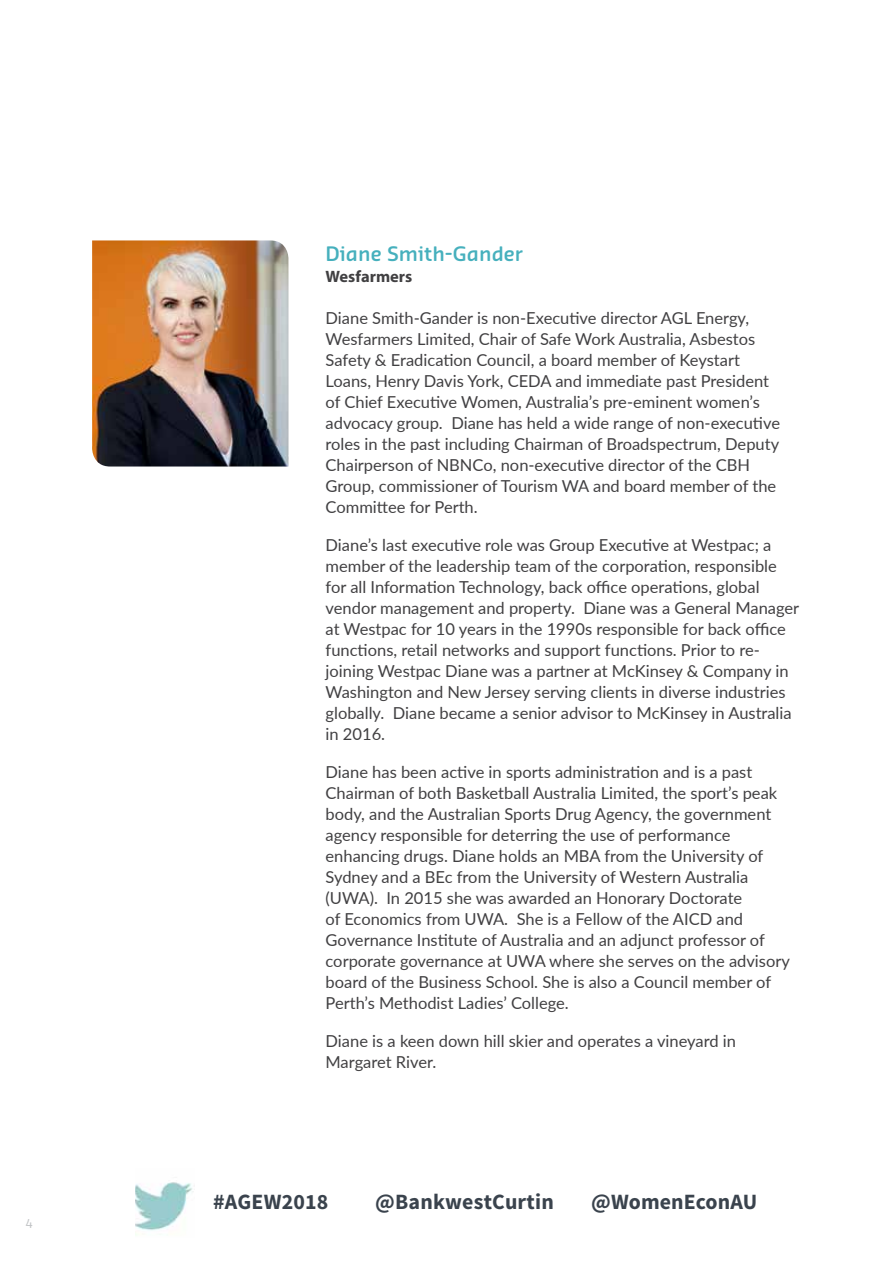
<style>
.page{position:relative;width:893px;height:1263px;background:#fff}
.page>*{position:absolute;margin:0;border:0;box-sizing:border-box;transform-origin:0 0}
.t1{font:700 21.75px "Source Sans Pro";letter-spacing:.01em;color:#3a434d}
.t2{font:600 19.5px "Sansa Soft Pro";color:#46b0bd}
.t3{font:16.5px/21px "Lato";color:#414042}
.t4{font:700 16.5px "Myriad Pro";color:#414042}
.t5{font:12px "Sansa Soft Pro";color:#c2c4c6}
</style>
<div class="page">
<img style="left:136px;top:1182px;width:58px;height:49px">
<img style="left:92px;top:240px;width:196px;height:226px">
<p class="t5" style="left:26px;top:1216px;width:9px">4</p>
<p class="t2" style="left:326px;top:241px;width:199px">Diane Smith-Gander</p>
<p class="t4" style="left:326px;top:266px;width:88px">Wesfarmers</p>
<p class="t3" style="left:326px;top:307px;width:456px">Diane Smith-Gander is non-Executive director AGL Energy, Wesfarmers Limited, Chair of Safe Work Australia, Asbestos Safety &amp; Eradication Council, a board member of Keystart Loans, Henry Davis York, CEDA and immediate past President of Chief Executive Women, Australia’s pre-eminent women’s advocacy group. Diane has held a wide range of non-executive roles in the past including Chairman of Broadspectrum, Deputy Chairperson of NBNCo, non-executive director of the CBH Group, commissioner of Tourism WA and board member of the Committee for Perth.</p>
<p class="t3" style="left:326px;top:534px;width:475px">Diane’s last executive role was Group Executive at Westpac; a member of the leadership team of the corporation, responsible for all Information Technology, back office operations, global vendor management and property. Diane was a General Manager at Westpac for 10 years in the 1990s responsible for back office functions, retail networks and support functions. Prior to re&shy;joining Westpac Diane was a partner at McKinsey &amp; Company in Washington and New Jersey serving clients in diverse industries globally. Diane became a senior advisor to McKinsey in Australia in 2016.</p>
<p class="t3" style="left:326px;top:761px;width:466px">Diane has been active in sports administration and is a past Chairman of both Basketball Australia Limited, the sport’s peak body, and the Australian Sports Drug Agency, the government agency responsible for deterring the use of performance enhancing drugs. Diane holds an MBA from the University of Sydney and a BEc from the University of Western Australia (UWA). In 2015 she was awarded an Honorary Doctorate<br>of Economics from UWA. She is a Fellow of the AICD and Governance Institute of Australia and an adjunct professor of corporate governance at UWA where she serves on the advisory board of the Business School. She is also a Council member of Perth’s Methodist Ladies’ College.</p>
<p class="t3" style="left:326px;top:1030px;width:412px">Diane is a keen down hill skier and operates a vineyard in<br>Margaret River.</p>
<h1 class="t1" style="left:213px;top:1188px;width:117px">#AGEW2018</h1>
<h1 class="t1" style="left:375px;top:1188px;width:180px">@BankwestCurtin</h1>
<h1 class="t1" style="left:591px;top:1188px;width:168px">@WomenEconAU</h1>
</div>
